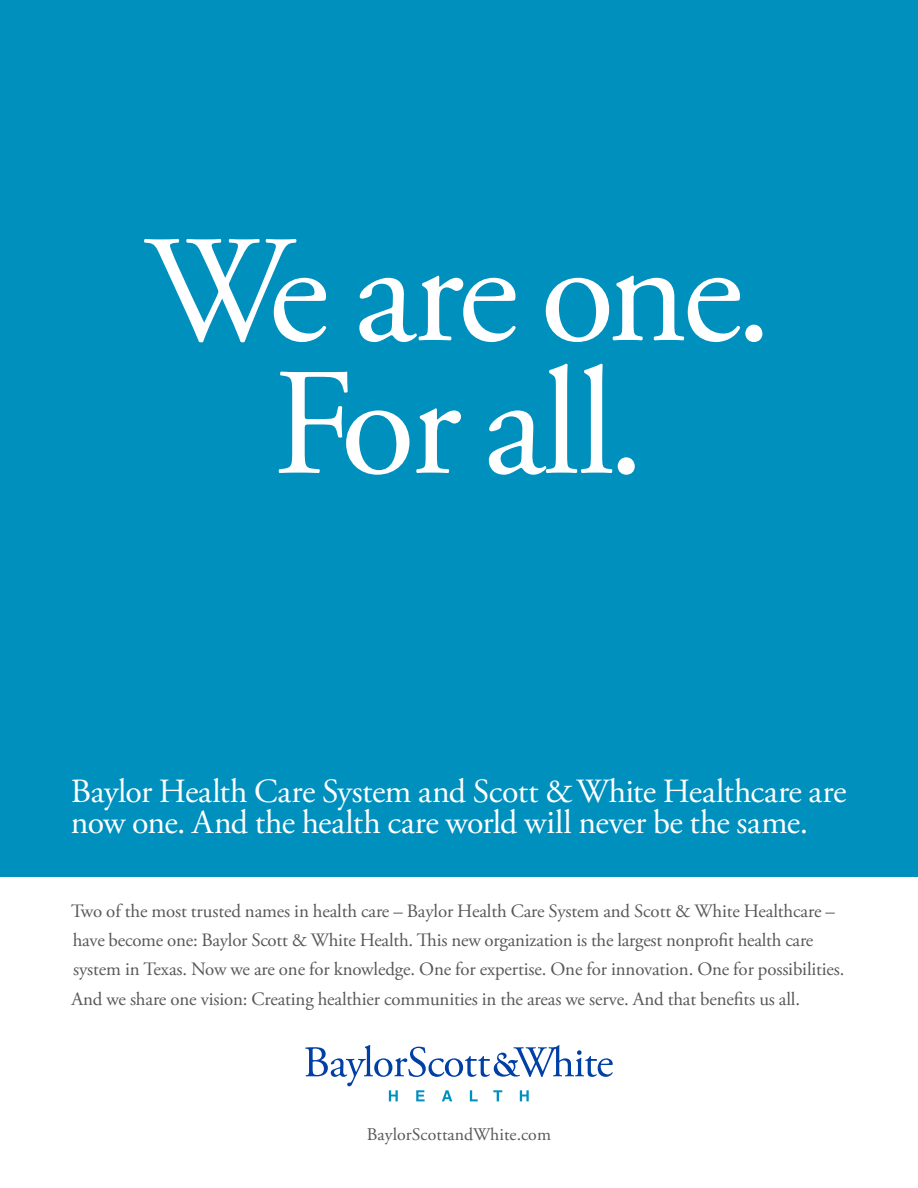
<style>
.page{position:relative;width:918px;height:1188px;background:#fff}
.page>*{position:absolute;margin:0;border:0;box-sizing:border-box;transform-origin:0 0}
.t1{font:152.25px "Adobe Garamond Pro";letter-spacing:-.03em;color:#fff}
.t2{font:33.9px "Adobe Garamond Pro";letter-spacing:-.015em;color:#fff}
.t3{font:18.9px "Adobe Garamond Pro";letter-spacing:-.005em;color:#57585a}
.t4{font:17.85px "Adobe Garamond Pro";letter-spacing:.005em;color:#57585a}
</style>
<div class="page">
<div style="left:0;top:0;width:918px;height:877px;background:#0090be"></div>
<svg style="left:305px;top:1045px;width:308px;height:56px"></svg>
<p class="t1" style="left:145px;top:200px;width:629px">We are one.</p>
<p class="t1" style="left:273px;top:333px;width:374px">For all.</p>
<p class="t2" style="left:71px;top:770px;width:777px">Baylor Health Care System and Scott &amp; White Healthcare are</p>
<p class="t2" style="left:71px;top:801px;width:739px">now one. And the health care world will never be the same.</p>
<p class="t3" style="left:71px;top:899px;width:765px">Two of the most trusted names in health care – Baylor Health Care System and Scott &amp; White Healthcare –</p>
<p class="t3" style="left:73px;top:929px;width:742px">have become one: Baylor Scott &amp; White Health. This new organization is the largest nonprofit health care</p>
<p class="t3" style="left:73px;top:958px;width:773px">system in Texas. Now we are one for knowledge. One for expertise. One for innovation. One for possibilities.</p>
<p class="t3" style="left:71px;top:987px;width:730px">And we share one vision: Creating healthier communities in the areas we serve. And that benefits us all.</p>
<p class="t4" style="left:367px;top:1124px;width:186px">BaylorScottandWhite.com</p>
</div>
